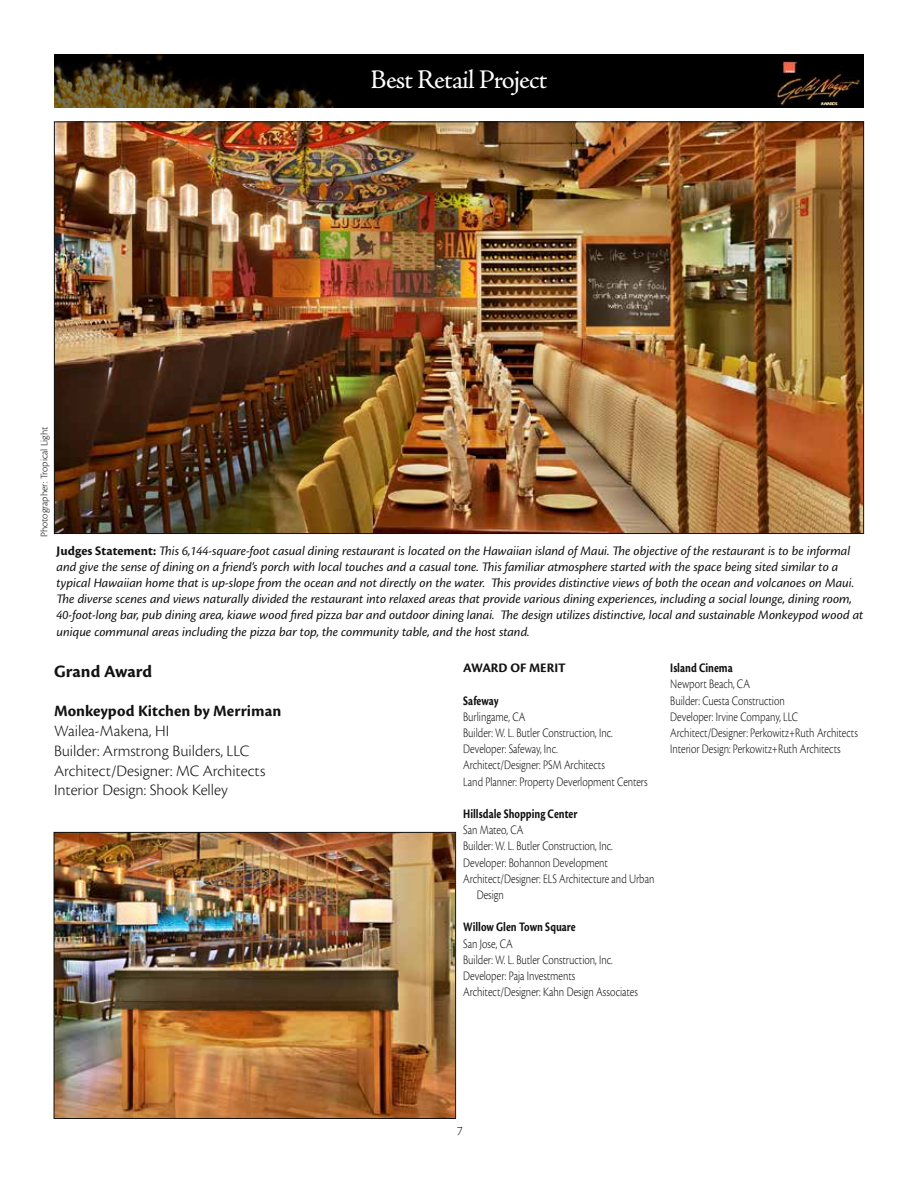
<style>
.page{position:relative;width:918px;height:1188px;background:#fff}
.page>*{position:absolute;margin:0;border:0;box-sizing:border-box;transform-origin:0 0}
.t1{font:27px "Adobe Jenson Pro";letter-spacing:-.03em;color:#fff}
.t2{font:700 18px "Cronos Pro";color:#121212}
.t3{font:300 16.5px/19.8px "Cronos Pro";letter-spacing:-.005em;color:#121212}
.t4{font:700 16.5px "Cronos Pro";color:#121212}
.t5{font:italic 13.5px/16.2px "Cronos Pro";letter-spacing:-.005em;color:#121212}
.t6{font:300 13.5px/16.2px "Cronos Pro";color:#121212;scale:.8 1}
.t7{font:700 13.5px "Cronos Pro";color:#121212;scale:.8 1}
.t8{font:700 13.5px "Cronos Pro";color:#121212}
.t9{font:300 13.5px "Cronos Pro";color:#121212}
.t10{font:300 10.5px "Cronos Pro";letter-spacing:-.005em;color:#121212}
.s1{font-weight:700;font-style:normal}
</style>
<div class="page">
<img style="left:54px;top:54px;width:810px;height:54px">
<img style="left:56px;top:124px;width:806px;height:408px">
<img style="left:56px;top:834px;width:398px;height:283px">
<div style="left:54px;top:832px;width:402px;height:287px;border:1px solid #121212"></div>
<p class="t10" style="left:38px;top:537px;width:112px;rotate:-90deg">Photographer: Tropical Light</p>
<h1 class="t1" style="left:371px;top:65px;width:178px">Best Retail Project</h1>
<p class="t5" style="left:57px;top:542px;width:808px"><span class="s1">Judges Statement:</span> This 6,144-square-foot casual dining restaurant is located on the Hawaiian island of Maui. The objective of the restaurant is to be informal and give the sense of dining on a friend’s porch with local touches and a casual tone. This familiar atmosphere started with the space being sited similar to a typical Hawaiian home that is up-slope from the ocean and not directly on the water. This provides distinctive views of both the ocean and volcanoes on Maui.<br>The diverse scenes and views naturally divided the restaurant into relaxed areas that provide various dining experiences, including a social lounge, dining room, 40-foot-long bar, pub dining area, kiawe wood fired pizza bar and outdoor dining lanai. The design utilizes distinctive, local and sustainable Monkeypod wood at unique communal areas including the pizza bar top, the community table, and the host stand.</p>
<p class="t8" style="left:463px;top:660px;width:104px">AWARD OF MERIT</p>
<p class="t7" style="left:463px;top:693px;width:46px">Safeway</p>
<p class="t6" style="left:463px;top:708px;width:232px">Burlingame, CA<br>Builder: W. L. Butler Construction, Inc.<br>Developer: Safeway, Inc.<br>Architect/Designer: PSM Architects<br>Land Planner: Property Deverlopment Centers</p>
<p class="t7" style="left:463px;top:806px;width:144px">Hillsdale Shopping Center</p>
<p class="t6" style="left:463px;top:822px;width:77px">San Mateo, CA</p>
<p class="t6" style="left:463px;top:838px;width:189px">Builder: W. L. Butler Construction, Inc.</p>
<p class="t6" style="left:463px;top:854px;width:183px">Developer: Bohannon Development</p>
<p class="t6" style="left:463px;top:870px;width:241px">Architect/Designer: ELS Architecture and Urban</p>
<p class="t6" style="left:477px;top:887px;width:35px">Design</p>
<p class="t7" style="left:463px;top:919px;width:142px">Willow Glen Town Square</p>
<p class="t6" style="left:463px;top:935px;width:220px">San Jose, CA<br>Builder: W. L. Butler Construction, Inc.<br>Developer: Paja Investments<br>Architect/Designer: Kahn Design Associates</p>
<p class="t7" style="left:670px;top:660px;width:80px">Island Cinema</p>
<p class="t6" style="left:670px;top:676px;width:236px">Newport Beach, CA<br>Builder: Cuesta Construction<br>Developer: Irvine Company, LLC Architect/Designer: Perkowitz+Ruth Architects Interior Design: Perkowitz+Ruth Architects</p>
<h2 class="t2" style="left:54px;top:661px;width:100px">Grand Award</h2>
<p class="t4" style="left:54px;top:702px;width:229px">Monkeypod Kitchen by Merriman</p>
<p class="t3" style="left:54px;top:721px;width:213px">Wailea-Makena, H I<br>Builder: Armstrong Builders, LLC<br>Architect/Designer: MC Architects<br>Interior Design: Shook Kelley</p>
<p class="t9" style="left:457px;top:1123px;width:7px">7</p>
</div>
